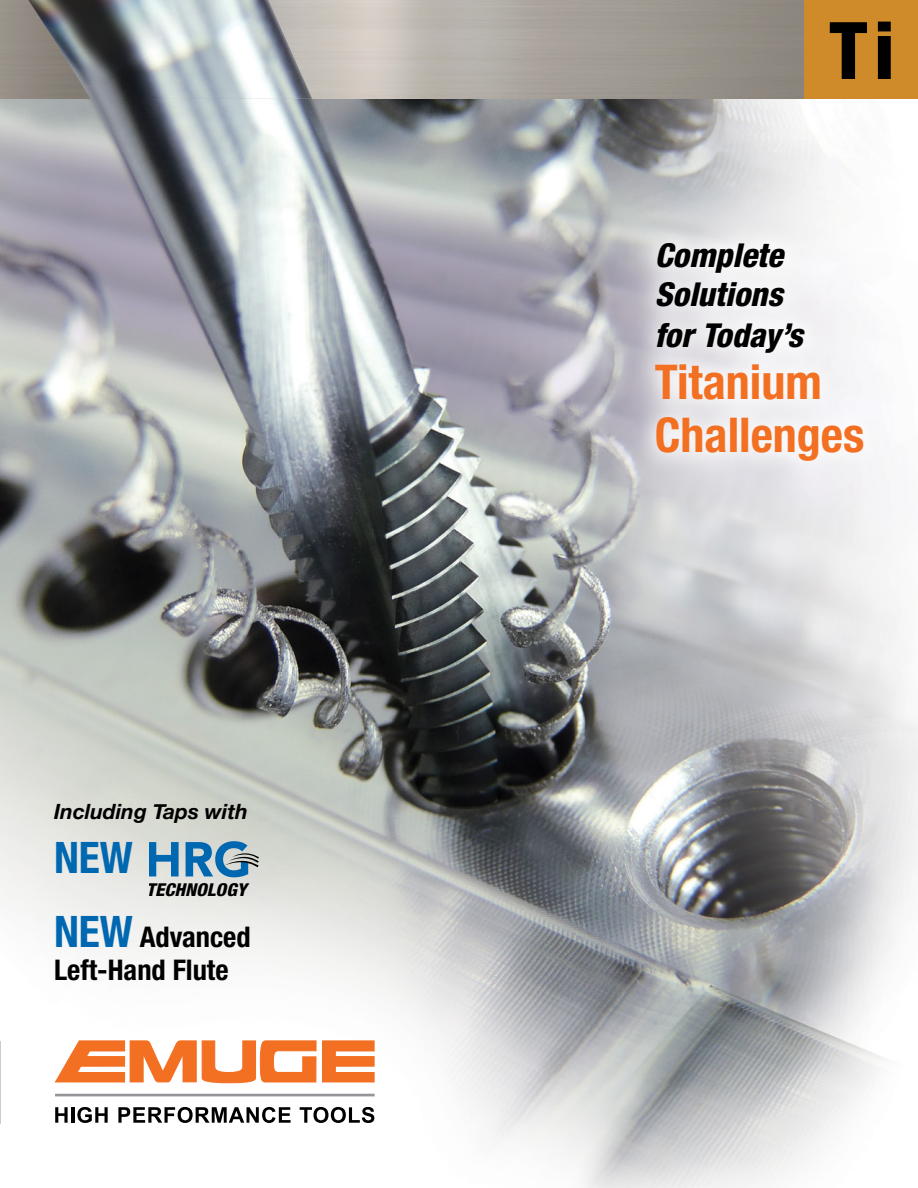
<style>
.page{position:relative;width:918px;height:1188px;background:#fff}
.page>*{position:absolute;margin:0;border:0;box-sizing:border-box;transform-origin:0 0}
.t1{font:800 condensed 79.5px "Helvetica Neue";color:#000}
.t2{font:700 condensed 48px/52.5px "Helvetica Neue";color:#f36f21}
.t3{font:700 condensed 43.5px "Helvetica Neue";color:#0067b1}
.t4{font:italic 800 condensed 33px/40px "Helvetica Neue";color:#000}
.t5{font:700 condensed 28.5px/33px "Helvetica Neue";color:#000}
.t6{font:italic 700 21px "Helvetica Neue";color:#000}
.t7{font:italic 800 condensed 17.85px "Helvetica Neue";color:#000;scale:1.05 1}
.s1{font-size:43.5px;color:#0067b1}
</style>
<div class="page">
<img style="left:0;top:98px;width:918px;height:1090px">
<div style="left:40px;top:1026px;width:349px;height:112px;background:#fff"></div>
<svg style="left:322px;top:1041px;width:52px;height:41px"></svg>
<svg style="left:56px;top:1041px;width:140px;height:41px"></svg>
<svg style="left:202px;top:1041px;width:114px;height:42px"></svg>
<hr style="left:55px;top:1094px;width:320px;height:2px;background:#939598">
<svg style="left:55px;top:1107px;width:13px;height:16px"></svg>
<hr style="left:71px;top:1107px;width:3px;height:16px;background:#000">
<svg style="left:77px;top:1107px;width:31px;height:16px"></svg>
<svg style="left:118px;top:1107px;width:173px;height:16px"></svg>
<svg style="left:300px;top:1107px;width:74px;height:16px"></svg>
<div style="left:630px;top:218px;width:259px;height:268px;background:#fff;opacity:.75"></div>
<hr style="left:0;top:1041px;width:1px;height:83px;background:#bec0c2">
<svg style="left:149px;top:842px;width:30px;height:34px"></svg>
<svg style="left:186px;top:841px;width:74px;height:36px"></svg>
<img style="left:28px;top:0;width:284px;height:99px">
<div style="left:804px;top:0;width:114px;height:98px;background:#cf8b2a"></div>
<p class="t6" style="left:54px;top:795px;width:196px">Including Taps with</p>
<h3 class="t3" style="left:54px;top:831px;width:80px">NEW</h3>
<p class="t7" style="left:146px;top:878px;width:97px">TECHNOLOGY</p>
<p class="t5" style="left:54px;top:920px;width:198px"><span class="s1">NEW</span> Advanced<br>Left-Hand Flute</p>
<p class="t7" style="left:146px;top:951px;width:97px">TECHNOLOGY</p>
<h1 class="t1" style="left:829px;top:1px;width:67px">Ti</h1>
<p class="t4" style="left:655px;top:234px;width:149px">Complete<br>Solutions for Today’s</p>
<h2 class="t2" style="left:655px;top:355px;width:211px">Titanium<br>Challenges</h2>
</div>
